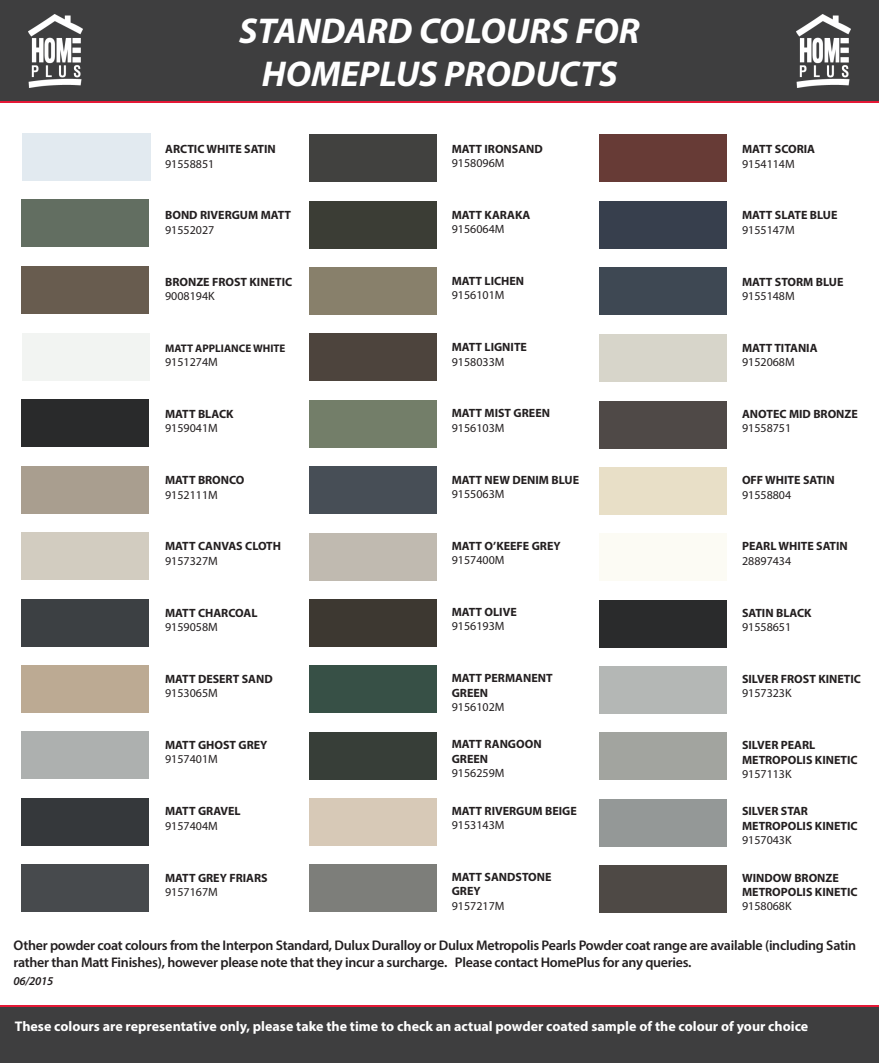
<style>
.page{position:relative;width:879px;height:1063px;background:#fff}
.page>*{position:absolute;margin:0;border:0;box-sizing:border-box;transform-origin:0 0}
.t1{font:italic 700 36px/43.2px "Myriad Pro";color:#fff;text-align:center}
.t2{font:600 14px/16.8px "Myriad Pro";letter-spacing:-.02em;color:#231f20}
.t3{font:700 14px "Myriad Pro";color:#fff}
.t4{font:700 12px/14.4px "Myriad Pro";color:#231f20}
.t5{font:12px "Myriad Pro";color:#231f20}
.t6{font:italic 600 12px "Myriad Pro";letter-spacing:-.02em;color:#231f20}
.t7{font:700 11px "Myriad Pro";color:#231f20}
</style>
<div class="page">
<div style="left:0;top:0;width:879px;height:101px;background:#3e3e3f"></div>
<hr style="left:0;top:102px;width:879px;height:1px;background:#e51836">
<img style="left:28px;top:15px;width:54px;height:72px">
<img style="left:796px;top:15px;width:55px;height:72px">
<div style="left:0;top:1006px;width:879px;height:57px;background:#3e3e3f"></div>
<hr style="left:0;top:1006px;width:879px;height:1px;background:#e51836">
<div style="left:310px;top:134px;width:127px;height:48px;background:#41413f"></div>
<div style="left:310px;top:201px;width:127px;height:48px;background:#3b3d35"></div>
<div style="left:310px;top:267px;width:127px;height:48px;background:#88806b"></div>
<div style="left:310px;top:333px;width:127px;height:48px;background:#4d443d"></div>
<div style="left:310px;top:599px;width:127px;height:48px;background:#3d3831"></div>
<div style="left:310px;top:400px;width:127px;height:48px;background:#737e69"></div>
<div style="left:310px;top:466px;width:127px;height:48px;background:#474e56"></div>
<div style="left:310px;top:533px;width:127px;height:48px;background:#c0bab0"></div>
<div style="left:310px;top:665px;width:127px;height:48px;background:#375046"></div>
<div style="left:310px;top:732px;width:127px;height:48px;background:#373e38"></div>
<div style="left:310px;top:798px;width:127px;height:48px;background:#d7c9b7"></div>
<div style="left:310px;top:864px;width:127px;height:48px;background:#7d7e7a"></div>
<div style="left:22px;top:133px;width:129px;height:48px;background:#e2eaf0"></div>
<div style="left:22px;top:399px;width:127px;height:48px;background:#292a2b"></div>
<div style="left:22px;top:199px;width:127px;height:48px;background:#626e61"></div>
<div style="left:22px;top:466px;width:127px;height:48px;background:#a99e8f"></div>
<div style="left:22px;top:266px;width:127px;height:48px;background:#685c4f"></div>
<div style="left:22px;top:532px;width:127px;height:48px;background:#d2ccc0"></div>
<div style="left:22px;top:599px;width:127px;height:48px;background:#3c4043"></div>
<div style="left:22px;top:665px;width:127px;height:48px;background:#bcaa93"></div>
<div style="left:22px;top:731px;width:127px;height:48px;background:#adb0af"></div>
<div style="left:22px;top:798px;width:127px;height:48px;background:#35383b"></div>
<div style="left:22px;top:864px;width:127px;height:48px;background:#474a4d"></div>
<div style="left:22px;top:333px;width:128px;height:48px;background:#f2f4f2"></div>
<div style="left:599px;top:401px;width:127px;height:48px;background:#4f4947"></div>
<div style="left:599px;top:533px;width:127px;height:48px;background:#fcfbf4"></div>
<div style="left:599px;top:600px;width:127px;height:48px;background:#2a2b2c"></div>
<div style="left:599px;top:467px;width:127px;height:48px;background:#e8dfc7"></div>
<div style="left:599px;top:134px;width:127px;height:48px;background:#673b36"></div>
<div style="left:599px;top:666px;width:127px;height:48px;background:#b4b7b5"></div>
<div style="left:599px;top:732px;width:127px;height:48px;background:#a2a49f"></div>
<div style="left:599px;top:799px;width:127px;height:48px;background:#949897"></div>
<div style="left:599px;top:201px;width:127px;height:47px;background:#373f4d"></div>
<div style="left:599px;top:267px;width:127px;height:48px;background:#3e4853"></div>
<div style="left:599px;top:865px;width:127px;height:48px;background:#4e4945"></div>
<div style="left:599px;top:334px;width:128px;height:48px;background:#d7d5ca"></div>
<h1 class="t1" style="left:239px;top:8px;width:402px">STANDARD COLOURS FOR<br>HOMEPLUS PRODUCTS</h1>
<p class="t4" style="left:165px;top:142px;width:112px">ARCTIC WHITE SATIN</p>
<p class="t5" style="left:165px;top:156px;width:51px">91558851</p>
<p class="t4" style="left:452px;top:141px;width:93px">MATT IRONSAND</p>
<p class="t5" style="left:452px;top:156px;width:54px">9158096M</p>
<p class="t4" style="left:742px;top:142px;width:75px">MATT SCORIA</p>
<p class="t5" style="left:742px;top:156px;width:54px">9154114M</p>
<p class="t4" style="left:165px;top:208px;width:127px">BOND RIVERGUM MATT</p>
<p class="t5" style="left:165px;top:222px;width:51px">91552027</p>
<p class="t4" style="left:452px;top:207px;width:80px">MATT KARAKA</p>
<p class="t5" style="left:452px;top:222px;width:54px">9156064M</p>
<p class="t4" style="left:742px;top:208px;width:97px">MATT SLATE BLUE</p>
<p class="t5" style="left:742px;top:222px;width:54px">9155147M</p>
<p class="t4" style="left:165px;top:274px;width:129px">BRONZE FROST KINETIC</p>
<p class="t5" style="left:165px;top:289px;width:51px">9008194K</p>
<p class="t4" style="left:452px;top:273px;width:74px">MATT LICHEN</p>
<p class="t5" style="left:452px;top:288px;width:54px">9156101M</p>
<p class="t4" style="left:742px;top:274px;width:103px">MATT STORM BLUE</p>
<p class="t5" style="left:742px;top:289px;width:54px">9155148M</p>
<p class="t7" style="left:165px;top:341px;width:122px">MATT APPLIANCE WHITE</p>
<p class="t5" style="left:165px;top:355px;width:54px">9151274M</p>
<p class="t4" style="left:452px;top:340px;width:77px">MATT LIGNITE</p>
<p class="t5" style="left:452px;top:354px;width:54px">9158033M</p>
<p class="t4" style="left:742px;top:340px;width:77px">MATT TITANIA</p>
<p class="t5" style="left:742px;top:355px;width:54px">9152068M</p>
<p class="t4" style="left:165px;top:406px;width:70px">MATT BLACK</p>
<p class="t5" style="left:165px;top:421px;width:54px">9159041M</p>
<p class="t4" style="left:452px;top:406px;width:100px">MATT MIST GREEN</p>
<p class="t5" style="left:452px;top:420px;width:54px">9156103M</p>
<p class="t4" style="left:742px;top:406px;width:117px">ANOTEC MID BRONZE</p>
<p class="t5" style="left:742px;top:421px;width:51px">91558751</p>
<p class="t4" style="left:165px;top:473px;width:81px">MATT BRONCO</p>
<p class="t5" style="left:165px;top:487px;width:54px">9152111M</p>
<p class="t4" style="left:452px;top:472px;width:129px">MATT NEW DENIM BLUE</p>
<p class="t5" style="left:452px;top:487px;width:54px">9155063M</p>
<p class="t4" style="left:742px;top:473px;width:94px">OFF WHITE SATIN</p>
<p class="t5" style="left:742px;top:487px;width:51px">91558804</p>
<p class="t4" style="left:165px;top:539px;width:117px">MATT CANVAS CLOTH</p>
<p class="t5" style="left:165px;top:553px;width:54px">9157327M</p>
<p class="t4" style="left:452px;top:538px;width:110px">MATT O’KEEFE GREY</p>
<p class="t5" style="left:452px;top:553px;width:54px">9157400M</p>
<p class="t4" style="left:742px;top:539px;width:107px">PEARL WHITE SATIN</p>
<p class="t5" style="left:742px;top:553px;width:51px">28897434</p>
<p class="t4" style="left:165px;top:605px;width:94px">MATT CHARCOAL</p>
<p class="t5" style="left:165px;top:620px;width:54px">9159058M</p>
<p class="t4" style="left:452px;top:604px;width:67px">MATT OLIVE</p>
<p class="t5" style="left:452px;top:619px;width:54px">9156193M</p>
<p class="t4" style="left:742px;top:605px;width:71px">SATIN BLACK</p>
<p class="t5" style="left:742px;top:620px;width:51px">91558651</p>
<p class="t4" style="left:165px;top:671px;width:109px">MATT DESERT SAND</p>
<p class="t5" style="left:165px;top:686px;width:54px">9153065M</p>
<p class="t4" style="left:165px;top:737px;width:104px">MATT GHOST GREY</p>
<p class="t5" style="left:165px;top:752px;width:54px">9157401M</p>
<p class="t4" style="left:165px;top:804px;width:77px">MATT GRAVEL</p>
<p class="t5" style="left:165px;top:818px;width:54px">9157404M</p>
<p class="t4" style="left:452px;top:671px;width:102px">MATT PERMANENT<br>GREEN</p>
<p class="t5" style="left:452px;top:700px;width:54px">9156102M</p>
<p class="t4" style="left:452px;top:737px;width:91px">MATT RANGOON<br>GREEN</p>
<p class="t5" style="left:452px;top:766px;width:54px">9156259M</p>
<p class="t4" style="left:452px;top:803px;width:127px">MATT RIVERGUM BEIGE</p>
<p class="t5" style="left:452px;top:818px;width:54px">9153143M</p>
<p class="t4" style="left:742px;top:671px;width:120px">SILVER FROST KINETIC</p>
<p class="t5" style="left:742px;top:686px;width:51px">9157323K</p>
<p class="t4" style="left:742px;top:737px;width:117px">SILVER PEARL<br>METROPOLIS KINETIC</p>
<p class="t5" style="left:742px;top:766px;width:51px">9157113K</p>
<p class="t4" style="left:742px;top:804px;width:117px">SILVER STAR<br>METROPOLIS KINETIC</p>
<p class="t5" style="left:742px;top:833px;width:51px">9157043K</p>
<p class="t4" style="left:165px;top:870px;width:104px">MATT GREY FRIARS</p>
<p class="t5" style="left:165px;top:884px;width:54px">9157167M</p>
<p class="t4" style="left:452px;top:869px;width:101px">MATT SANDSTONE<br>GREY</p>
<p class="t5" style="left:452px;top:898px;width:54px">9157217M</p>
<p class="t4" style="left:742px;top:870px;width:117px">WINDOW BRONZE<br>METROPOLIS KINETIC</p>
<p class="t5" style="left:742px;top:899px;width:51px">9158068K</p>
<p class="t2" style="left:14px;top:937px;width:844px">Other powder coat colours from the Interpon Standard, Dulux Duralloy or Dulux Metropolis Pearls Powder coat range are available (including Satin rather than Matt Finishes), however please note that they incur a surcharge. Please contact HomePlus for any queries.</p>
<p class="t6" style="left:14px;top:973px;width:41px">06/2015</p>
<p class="t3" style="left:15px;top:1017px;width:795px">These colours are representative only, please take the time to check an actual powder coated sample of the colour of your choice</p>
</div>
